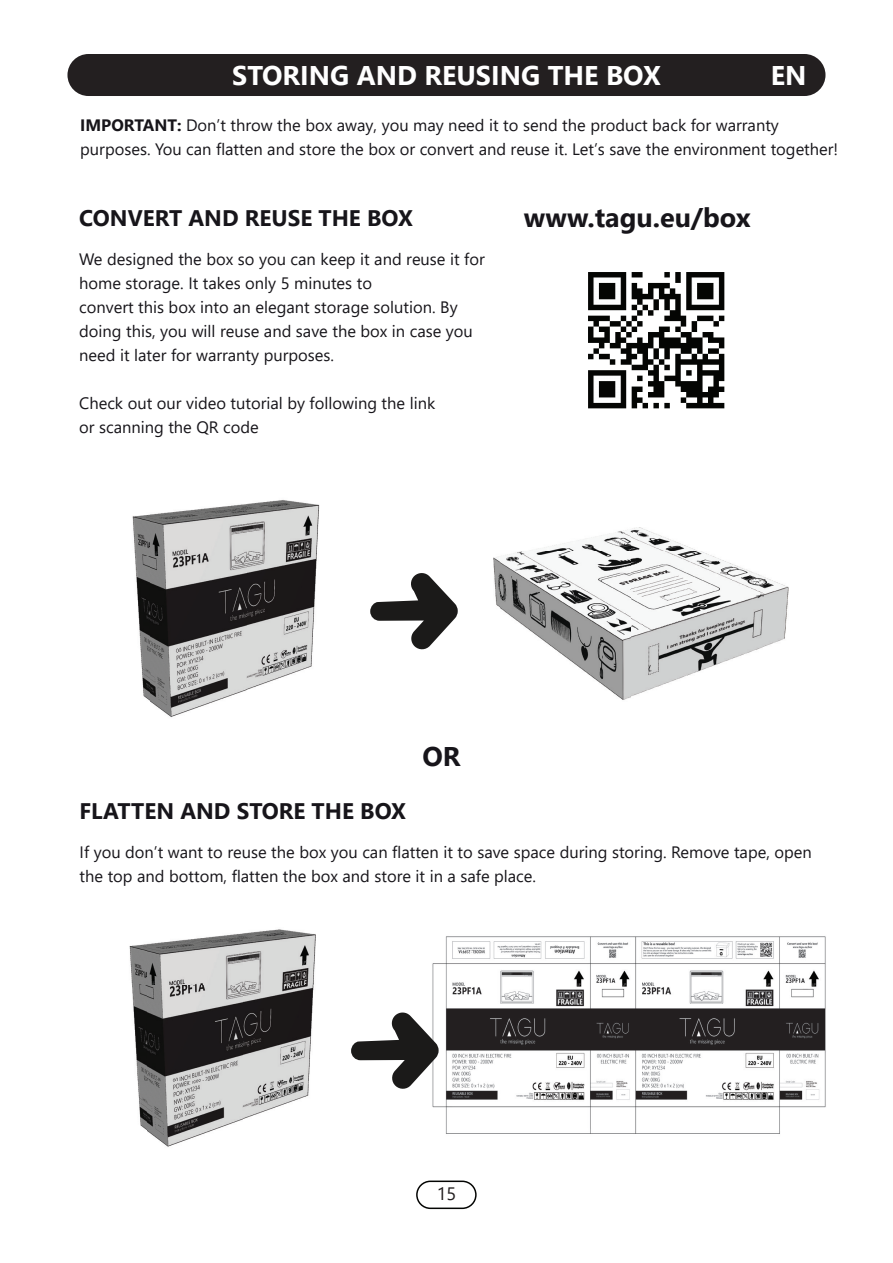
<style>
.page{position:relative;width:893px;height:1263px;background:#fff}
.page>*{position:absolute;margin:0;border:0;box-sizing:border-box;transform-origin:0 0}
._18_bold_white{font:700 27px "Segoe UI";color:#fff}
._18_Bold_black{font:700 27px "Segoe UI";color:#17151a}
.Sub_Heading{font:700 22.5px "Segoe UI";color:#17151a}
.t1{font:18px "Segoe UI";color:#231f20}
.Paragraph_format{font:16.5px/24px "Segoe UI";color:#17151a}
.s1{font-weight:700}
</style>
<div class="page">
<div style="left:416px;top:1180px;width:61px;height:29px;border:2px solid #040503;border-radius:14px"></div>
<div style="left:67px;top:54px;width:758px;height:42px;background:#231f20;border-radius:21px"></div>
<img style="left:129px;top:929px;width:187px;height:218px">
<img style="left:493px;top:527px;width:296px;height:173px">
<img style="left:588px;top:272px;width:137px;height:137px">
<img style="left:132px;top:500px;width:188px;height:217px">
<svg style="left:370px;top:573px;width:88px;height:77px"></svg>
<img style="left:432px;top:936px;width:394px;height:198px">
<svg style="left:351px;top:1011px;width:88px;height:79px"></svg>
<p class="_18_bold_white" style="left:232px;top:50px;width:430px">STORING AND REUSING THE BOX</p>
<p class="Paragraph_format" style="left:80px;top:111px;width:759px"><span class="s1">IMPORTANT:</span> Don’t throw the box away, you may need it to send the product back for warranty purposes. You can flatten and store the box or convert and reuse it. Let’s save the environment together!</p>
<p class="_18_bold_white" style="left:771px;top:50px;width:37px">EN</p>
<p class="Sub_Heading" style="left:79px;top:197px;width:335px">CONVERT AND REUSE THE BOX</p>
<p class="Paragraph_format" style="left:79px;top:245px;width:407px">We designed the box so you can keep it and reuse it for home storage. It takes only 5 minutes to</p>
<p class="Paragraph_format" style="left:79px;top:293px;width:395px">convert this box into an elegant storage solution. By doing this, you will reuse and save the box in case you need it later for warranty purposes.</p>
<p class="Paragraph_format" style="left:79px;top:389px;width:358px">Check out our video tutorial by following the link</p>
<p class="Paragraph_format" style="left:79px;top:413px;width:181px">or scanning the QR code</p>
<p class="_18_Bold_black" style="left:524px;top:192px;width:228px">www.tagu.eu/box</p>
<p class="_18_Bold_black" style="left:422px;top:730px;width:40px">OR</p>
<p class="Sub_Heading" style="left:80px;top:790px;width:328px">FLATTEN AND STORE THE BOX</p>
<p class="Paragraph_format" style="left:80px;top:839px;width:734px">If you don’t want to reuse the box you can flatten it to save space during storing. Remove tape, open the top and bottom, flatten the box and store it in a safe place.</p>
<p class="t1" style="left:437px;top:1177px;width:21px">15</p>
</div>
